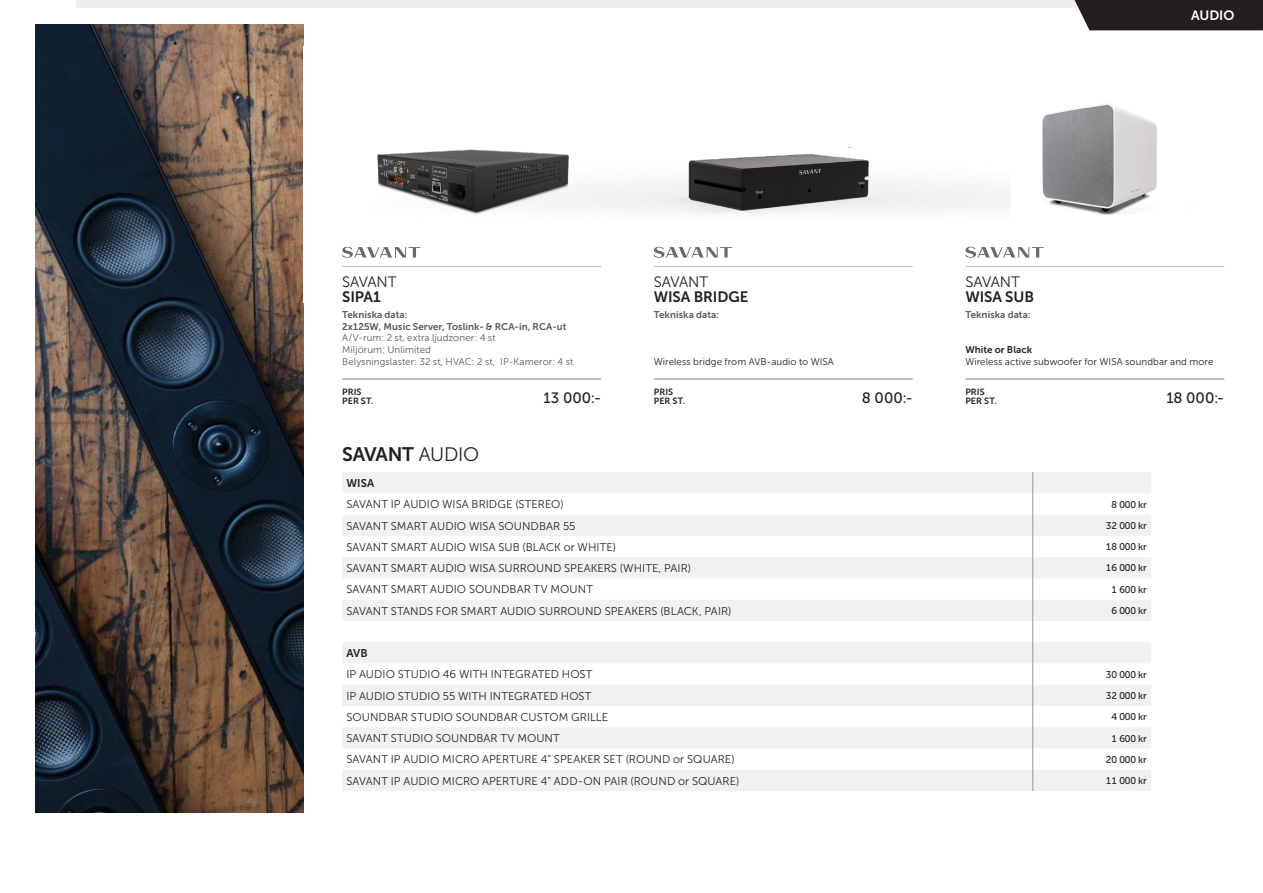
<style>
.page{position:relative;width:1263px;height:893px;background:#fff}
.page>*{position:absolute;margin:0;border:0;box-sizing:border-box;transform-origin:0 0}
.t1{font:19.5px "Museo Sans 700";letter-spacing:-.015em;color:#231f20}
.t2{font:15px "Museo Sans 700";letter-spacing:-.01em;color:#231f20}
.t3{font:15px "Museo Sans 500";color:#231f20}
.t4{font:15px "Museo Sans 300";letter-spacing:-.005em;color:#231f20}
.t5{font:13.5px "Museo Sans 700";color:#fff}
.t6{font:11.25px "Museo Sans 300";letter-spacing:.005em;color:#231f20}
.t7{font:11.25px "Museo Sans 700";letter-spacing:.005em;color:#231f20}
.t8{font:9.75px "Museo Sans 300";letter-spacing:.01em;color:#57585a}
.t9{font:9.75px/11.7px "Museo Sans 300";letter-spacing:.01em;color:#231f20}
.t10{font:9.75px "Museo Sans 700";letter-spacing:.01em;color:#57585a}
.t11{font:9.75px "Museo Sans 500";letter-spacing:-.01em;color:#231f20}
.t12{font:9px "Museo Sans 700";letter-spacing:.01em;color:#231f20}
.s1{font-family:"Museo Sans 700"}
.s2{font-family:"Museo Sans 300"}
</style>
<div class="page">
<img style="left:36px;top:25px;width:268px;height:787px">
<img style="left:377px;top:149px;width:208px;height:67px">
<img style="left:654px;top:147px;width:262px;height:70px">
<img style="left:1041px;top:103px;width:116px;height:113px">
<hr style="left:342px;top:378px;width:259px;height:2px;background:#a8a9ad">
<hr style="left:342px;top:266px;width:259px;height:1px;background:#bcbdc0">
<svg style="left:342px;top:247px;width:78px;height:11px"></svg>
<hr style="left:654px;top:378px;width:259px;height:2px;background:#a8a9ad">
<hr style="left:654px;top:266px;width:259px;height:1px;background:#bcbdc0">
<svg style="left:654px;top:247px;width:78px;height:11px"></svg>
<hr style="left:965px;top:378px;width:259px;height:2px;background:#a8a9ad">
<hr style="left:965px;top:266px;width:259px;height:1px;background:#bcbdc0">
<svg style="left:965px;top:247px;width:78px;height:11px"></svg>
<div style="left:77px;top:0;width:1186px;height:7px;background:#eeeeef"></div>
<div style="left:1074px;top:0;width:189px;height:30px;background:#231f20"></div>
<div style="left:1111px;top:10px;width:123px;height:12px;background:#231f20"></div>
<svg style="left:342px;top:472px;width:809px;height:319px;fill:#f0f2f1"></svg>
<svg style="left:1032px;top:472px;width:1px;height:319px"></svg>
<p class="t5" style="left:1191px;top:8px;width:45px">AUDIO</p>
<p class="t4" style="left:342px;top:273px;width:56px">SAVANT</p>
<p class="t2" style="left:342px;top:288px;width:40px">SIPA1</p>
<p class="t10" style="left:342px;top:309px;width:67px">Tekniska data:</p>
<p class="t10" style="left:342px;top:321px;width:226px">2x125W, Music Server, Toslink- &amp; RCA-in, RCA-ut</p>
<p class="t8" style="left:342px;top:333px;width:155px">A/V-rum: 2 st, extra ljudzoner: 4 st</p>
<p class="t8" style="left:342px;top:344px;width:90px">Miljörum: Unlimited</p>
<p class="t8" style="left:342px;top:356px;width:233px">Belysningslaster: 32 st, HVAC: 2 st, IP-Kameror: 4 st</p>
<p class="t4" style="left:654px;top:273px;width:56px">SAVANT</p>
<p class="t2" style="left:654px;top:288px;width:96px">WISA BRIDGE</p>
<p class="t10" style="left:654px;top:309px;width:67px">Tekniska data:</p>
<p class="t9" style="left:654px;top:356px;width:182px">Wireless bridge from AVB-audio to WISA</p>
<p class="t4" style="left:965px;top:273px;width:56px">SAVANT</p>
<p class="t2" style="left:965px;top:288px;width:70px">WISA SUB</p>
<p class="t10" style="left:965px;top:309px;width:67px">Tekniska data:</p>
<p class="t9" style="left:965px;top:344px;width:250px"><span class="s1">White or Black<br></span>Wireless active subwoofer for WISA soundbar and more</p>
<p class="t12" style="left:342px;top:387px;width:21px">PRIS</p>
<p class="t12" style="left:342px;top:396px;width:33px">PER ST.</p>
<p class="t3" style="left:543px;top:389px;width:59px">13 000:-</p>
<p class="t12" style="left:654px;top:387px;width:21px">PRIS</p>
<p class="t12" style="left:654px;top:396px;width:33px">PER ST.</p>
<p class="t3" style="left:862px;top:389px;width:52px">8 000:-</p>
<p class="t12" style="left:965px;top:387px;width:21px">PRIS</p>
<p class="t12" style="left:965px;top:396px;width:33px">PER ST.</p>
<p class="t3" style="left:1166px;top:389px;width:59px">18 000:-</p>
<p class="t1" style="left:342px;top:443px;width:139px">SAVANT <span class="s2">AUDIO</span></p>
<p class="t7" style="left:346px;top:477px;width:29px">WISA</p>
<p class="t6" style="left:346px;top:498px;width:219px">SAVANT IP AUDIO WISA BRIDGE (STEREO)</p>
<p class="t11" style="left:1111px;top:499px;width:37px">8 000 kr</p>
<p class="t6" style="left:346px;top:520px;width:231px">SAVANT SMART AUDIO WISA SOUNDBAR 55</p>
<p class="t11" style="left:1106px;top:520px;width:42px">32 000 kr</p>
<p class="t6" style="left:346px;top:541px;width:271px">SAVANT SMART AUDIO WISA SUB (BLACK or WHITE)</p>
<p class="t11" style="left:1106px;top:541px;width:42px">18 000 kr</p>
<p class="t6" style="left:346px;top:562px;width:346px">SAVANT SMART AUDIO WISA SURROUND SPEAKERS (WHITE, PAIR)</p>
<p class="t11" style="left:1106px;top:563px;width:42px">16 000 kr</p>
<p class="t6" style="left:346px;top:583px;width:248px">SAVANT SMART AUDIO SOUNDBAR TV MOUNT</p>
<p class="t11" style="left:1111px;top:584px;width:37px">1 600 kr</p>
<p class="t6" style="left:346px;top:605px;width:387px">SAVANT STANDS FOR SMART AUDIO SURROUND SPEAKERS (BLACK, PAIR)</p>
<p class="t11" style="left:1111px;top:605px;width:37px">6 000 kr</p>
<p class="t7" style="left:346px;top:647px;width:23px">AVB</p>
<p class="t6" style="left:346px;top:668px;width:248px">IP AUDIO STUDIO 46 WITH INTEGRATED HOST</p>
<p class="t11" style="left:1106px;top:669px;width:42px">30 000 kr</p>
<p class="t6" style="left:346px;top:690px;width:247px">IP AUDIO STUDIO 55 WITH INTEGRATED HOST</p>
<p class="t11" style="left:1106px;top:690px;width:42px">32 000 kr</p>
<p class="t6" style="left:346px;top:711px;width:263px">SOUNDBAR STUDIO SOUNDBAR CUSTOM GRILLE</p>
<p class="t11" style="left:1111px;top:712px;width:37px">4 000 kr</p>
<p class="t6" style="left:346px;top:732px;width:215px">SAVANT STUDIO SOUNDBAR TV MOUNT</p>
<p class="t11" style="left:1111px;top:733px;width:37px">1 600 kr</p>
<p class="t6" style="left:346px;top:753px;width:390px">SAVANT IP AUDIO MICRO APERTURE 4” SPEAKER SET (ROUND or SQUARE)</p>
<p class="t11" style="left:1106px;top:754px;width:42px">20 000 kr</p>
<p class="t6" style="left:346px;top:775px;width:395px">SAVANT IP AUDIO MICRO APERTURE 4” ADD-ON PAIR (ROUND or SQUARE)</p>
<p class="t11" style="left:1106px;top:775px;width:42px">11 000 kr</p>
</div>
